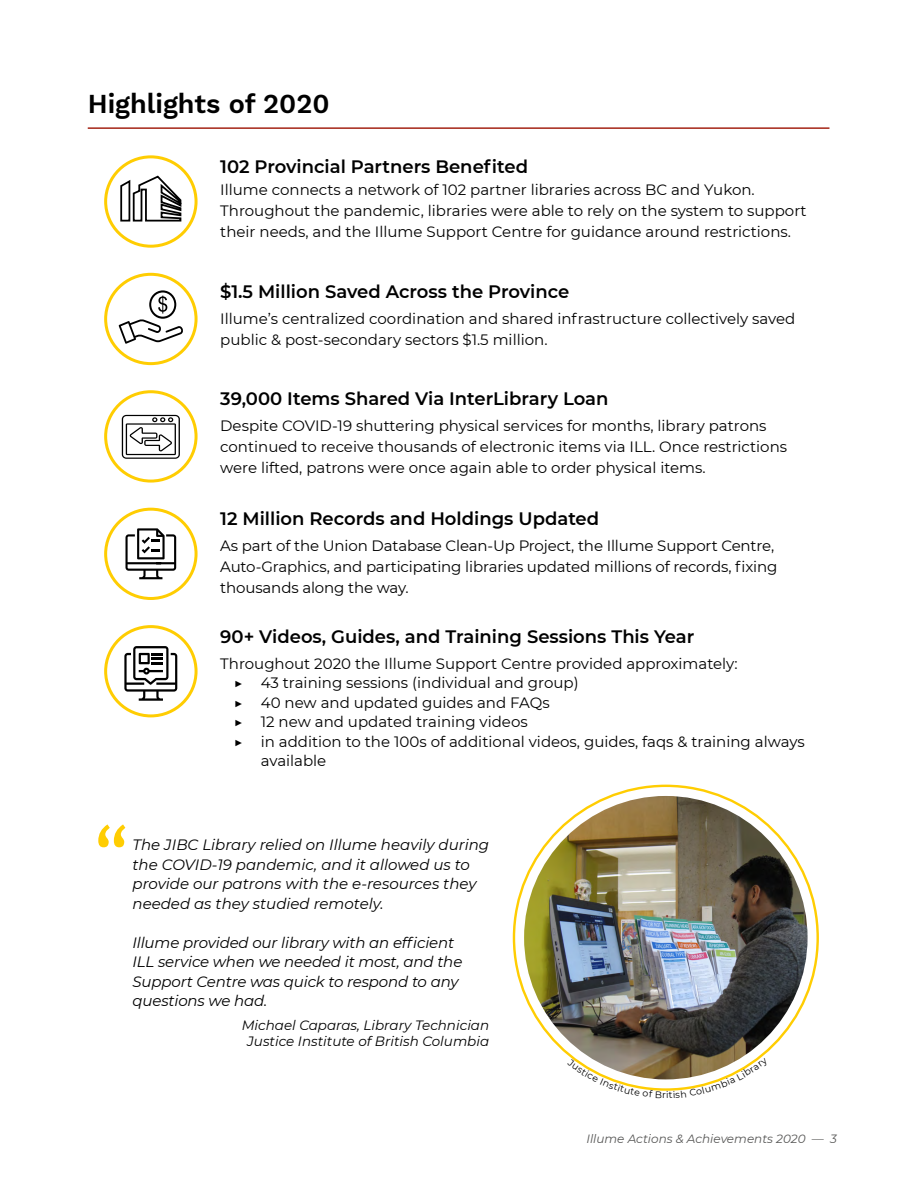
<style>
.page{position:relative;width:918px;height:1188px;background:#fff}
.page>*{position:absolute;margin:0;border:0;box-sizing:border-box;transform-origin:0 0}
.Headings{font:600 27px "Work Sans";color:#000}
.Body_Text{font:600 18px "Montserrat";color:#000}
.Body_Text-2{font:15px/21px "Montserrat";color:#000}
.t1{font:italic 15px/19.5px "Montserrat";letter-spacing:-.01em;color:#000}
.Body_Text-3{font:italic 13.5px/16.5px "Montserrat";color:#000;text-align:center}
.t2{font:italic 12px "Montserrat";color:#575756}
</style>
<div class="page">
<svg style="left:98px;top:824px;width:27px;height:23px"></svg>
<div style="left:104px;top:390px;width:94px;height:93px;border:3px solid #ffcd02;border-radius:50%"></div>
<svg style="left:122px;top:415px;width:58px;height:44px"></svg>
<div style="left:104px;top:273px;width:94px;height:92px;border:3px solid #ffcd02;border-radius:50%"></div>
<svg style="left:119px;top:290px;width:64px;height:54px"></svg>
<div style="left:104px;top:155px;width:94px;height:93px;border:3px solid #ffcd02;border-radius:50%"></div>
<svg style="left:120px;top:175px;width:62px;height:47px"></svg>
<hr style="left:88px;top:127px;width:741px;height:2px;background:#a52416">
<div style="left:104px;top:625px;width:94px;height:92px;border:3px solid #ffcd02;border-radius:50%"></div>
<svg style="left:124px;top:646px;width:53px;height:55px"></svg>
<svg style="left:514px;top:786px;width:304px;height:304px"></svg>
<img style="left:524px;top:796px;width:284px;height:283px;border-radius:142px">
<div style="left:104px;top:508px;width:94px;height:92px;border:3px solid #ffcd02;border-radius:50%"></div>
<svg style="left:125px;top:528px;width:51px;height:51px"></svg>
<svg style="left:571px;top:1058px;width:190px;height:33px"></svg>
<p class="Headings" style="left:88px;top:83px;width:243px">Highlights of 2020</p>
<p class="Body_Text" style="left:220px;top:154px;width:309px">102 Provincial Partners Benefited</p>
<p class="Body_Text-2" style="left:220px;top:179px;width:588px">Illume connects a network of 102 partner libraries across BC and Yukon.<br>Throughout the pandemic, libraries were able to rely on the system to support their needs, and the Illume Support Centre for guidance around restrictions.</p>
<p class="Body_Text" style="left:220px;top:279px;width:351px">$1.5 Million Saved Across the Province</p>
<p class="Body_Text-2" style="left:220px;top:308px;width:577px">Illume’s centralized coordination and shared infrastructure collectively saved public &amp; post-secondary sectors $1.5 million.</p>
<p class="Body_Text" style="left:220px;top:386px;width:390px">39,000 Items Shared Via InterLibrary Loan</p>
<p class="Body_Text-2" style="left:220px;top:415px;width:568px">Despite COVID-19 shuttering physical services for months, library patrons continued to receive thousands of electronic items via ILL. Once restrictions were lifted, patrons were once again able to order physical items.</p>
<p class="Body_Text" style="left:220px;top:506px;width:380px">12 Million Records and Holdings Updated</p>
<p class="Body_Text-2" style="left:220px;top:535px;width:559px">As part of the Union Database Clean-Up Project, the Illume Support Centre,<br>Auto-Graphics, and participating libraries updated millions of records, fixing thousands along the way.</p>
<p class="Body_Text" style="left:220px;top:623px;width:476px">90+ Videos, Guides, and Training Sessions This Year</p>
<p class="Body_Text-2" style="left:220px;top:652px;width:519px">Throughout 2020 the Illume Support Centre provided approximately:</p>
<p class="Body_Text-2" style="left:234px;top:672px;width:346px">▶ 43 training sessions (individual and group)</p>
<p class="Body_Text-2" style="left:234px;top:691px;width:317px">▶ 40 new and updated guides and FAQs</p>
<p class="Body_Text-2" style="left:234px;top:711px;width:296px">▶ 12 new and updated training videos</p>
<p class="Body_Text-2" style="left:261px;top:731px;width:546px;line-height:19.5px;text-indent:-27px">▶ in addition to the 100s of additional videos, guides, faqs &amp; training always available</p>
<p class="t1" style="left:133px;top:835px;width:358px">The JIBC Library relied on Illume heavily during the COVID-19 pandemic, and it allowed us to provide our patrons with the e-resources they needed as they studied remotely.</p>
<p class="t1" style="left:133px;top:932px;width:331px">Illume provided our library with an efficient ILL service when we needed it most, and the Support Centre was quick to respond to any questions we had.</p>
<p class="Body_Text-3" style="left:242px;top:1016px;width:249px">Michael Caparas, Library Technician<br>Justice Institute of British Columbia</p>
<p class="t2" style="left:586px;top:1131px;width:252px">Illume Actions &amp; Achievements 2020 — 3</p>
</div>
